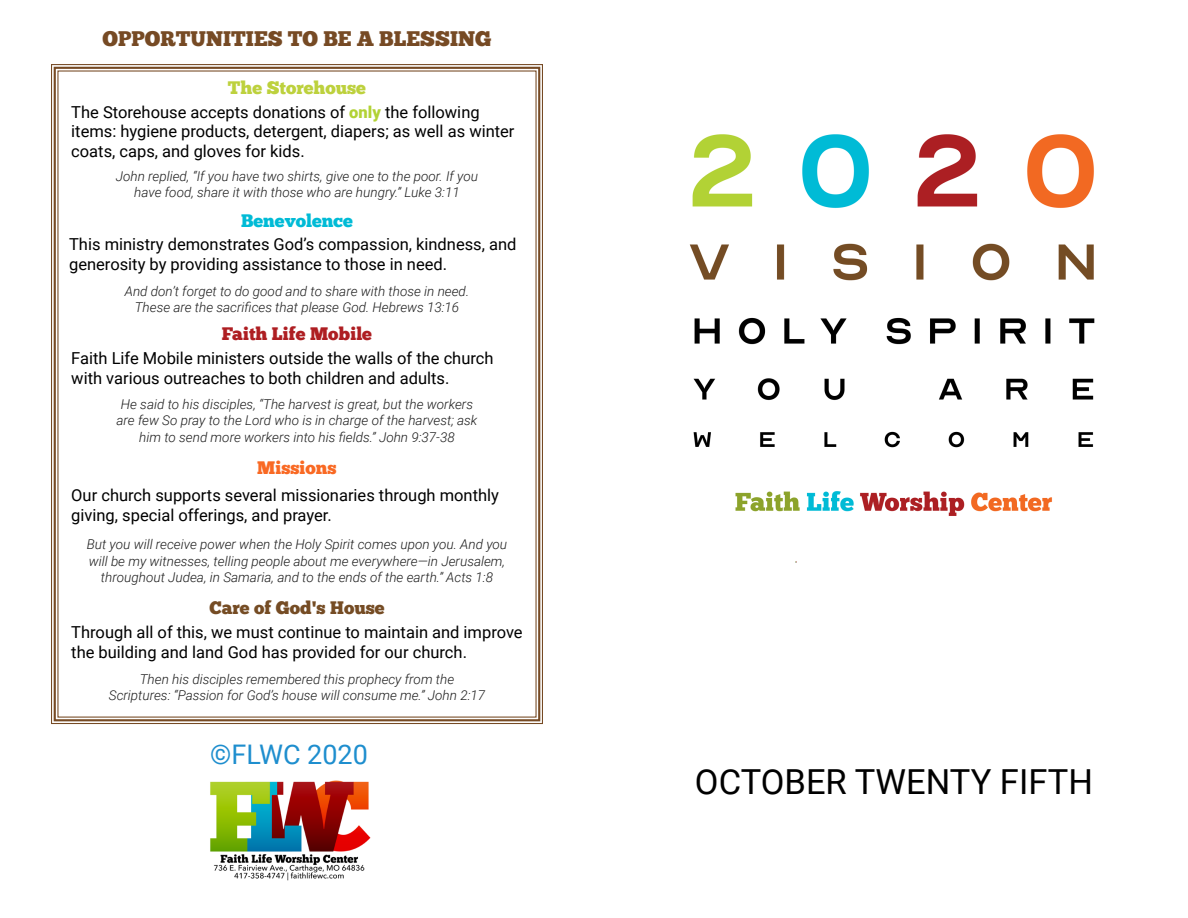
<style>
.page{position:relative;width:1188px;height:918px;background:#fff}
.page>*{position:absolute;margin:0;border:0;box-sizing:border-box;transform-origin:0 0}
.t1{font:34.5px "Roboto";color:#000}
.t2{font:27px "Roboto";color:#1e8ece}
.t3{font:21px "Chunk Five";color:#764a24}
.t4{font:18px "Chunk Five";color:#754c24}
.t5{font:18px "Chunk Five";color:#ae1e22}
.t6{font:18px "Chunk Five";color:#bdd13d}
.t7{font:18px "Chunk Five";color:#00bbd6}
.t8{font:18px "Chunk Five";color:#f96923}
.t9{font:16.5px/19.8px "Roboto";color:#000}
.t10{font:italic 300 13.5px/16.2px "Roboto";color:#1c1c1c;text-align:center}
.s1{font-weight:900;color:#b2d235}
</style>
<div class="page">
<img style="left:689px;top:134px;width:406px;height:382px">
<svg style="left:51px;top:64px;width:492px;height:661px"></svg>
<div style="left:54px;top:67px;width:486px;height:654px;border:2px solid #764a24"></div>
<img style="left:210px;top:780px;width:161px;height:101px">
<p class="t3" style="left:102px;top:29px;width:391px">OPPORTUNITIES TO BE A BLESSING</p>
<p class="t6" style="left:228px;top:80px;width:140px">The Storehouse</p>
<p class="t9" style="left:71px;top:101px;width:445px">The Storehouse accepts donations of <span class="s1">only</span> the following items: hygiene products, detergent, diapers; as well as winter coats, caps, and gloves for kids.</p>
<p class="t10" style="left:116px;top:168px;width:364px">John replied, “If you have two shirts, give one to the poor. If you have food, share it with those who are hungry.” Luke 3:11</p>
<p class="t7" style="left:241px;top:212px;width:113px">Benevolence</p>
<p class="t9" style="left:69px;top:234px;width:449px">This ministry demonstrates God’s compassion, kindness, and generosity by providing assistance to those in need.</p>
<p class="t10" style="left:125px;top:283px;width:346px">And don’t forget to do good and to share with those in need.<br>These are the sacrifices that please God. Hebrews 13:16</p>
<p class="t5" style="left:222px;top:326px;width:152px">Faith Life Mobile</p>
<p class="t9" style="left:71px;top:347px;width:424px">Faith Life Mobile ministers outside the walls of the church with various outreaches to both children and adults.</p>
<p class="t10" style="left:117px;top:396px;width:362px">He said to his disciples, “The harvest is great, but the workers are few So pray to the Lord who is in charge of the harvest; ask him to send more workers into his fields.” John 9:37-38</p>
<p class="t8" style="left:257px;top:459px;width:81px">Missions</p>
<p class="t9" style="left:71px;top:485px;width:429px">Our church supports several missionaries through monthly giving, special offerings, and prayer.</p>
<p class="t10" style="left:87px;top:536px;width:422px">But you will receive power when the Holy Spirit comes upon you. And you will be my witnesses, telling people about me everywhere—in Jerusalem, throughout Judea, in Samaria, and to the ends of the earth.” Acts 1:8</p>
<p class="t4" style="left:209px;top:599px;width:177px">Care of God's House</p>
<p class="t9" style="left:71px;top:622px;width:453px">Through all of this, we must continue to maintain and improve the building and land God has provided for our church.</p>
<p class="t10" style="left:109px;top:670px;width:378px">Then his disciples remembered this prophecy from the<br>Scriptures: “Passion for God’s house will consume me.” John 2:17</p>
<p class="t2" style="left:210px;top:736px;width:159px">©FLWC 2020</p>
<p class="t1" style="left:695px;top:757px;width:400px">OCTOBER TWENTY FIFTH</p>
</div>
